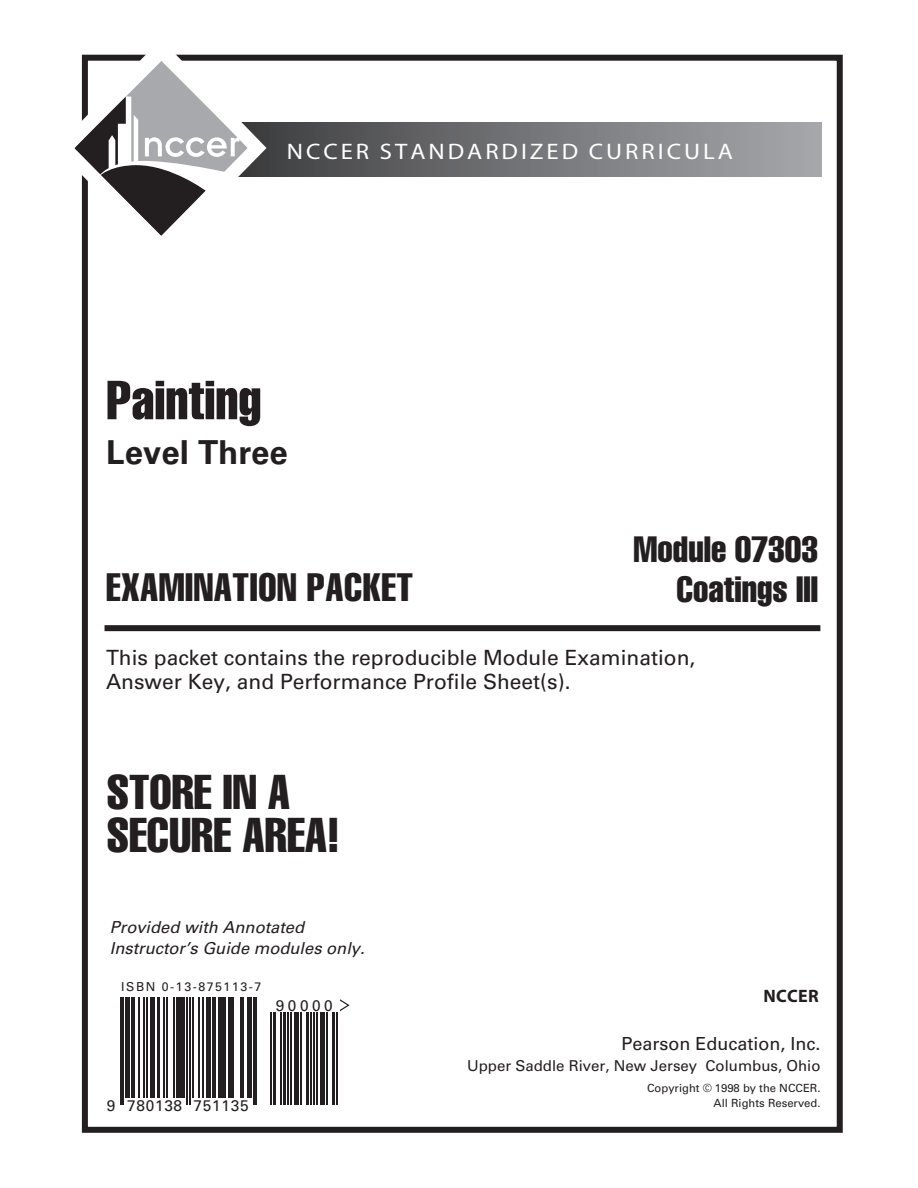
<style>
.page{position:relative;width:918px;height:1188px;background:#fff}
.page>*{position:absolute;margin:0;border:0;box-sizing:border-box;transform-origin:0 0}
.t1{font:54px "Helvetica LT Std Comp";color:#231f20}
.t2{font:48px/43.5px "Helvetica LT Std Comp";color:#231f20}
.t3{font:39px "Helvetica LT Std Comp";letter-spacing:.015em;color:#231f20}
.t4{font:36px/40.5px "Helvetica LT Std Comp";color:#231f20;text-align:right}
.t5{font:700 33px "Univers LT Std";color:#231f20}
.t6{font:22.5px "Myriad Pro";letter-spacing:.12em;color:#fff;scale:1.1 1}
.t7{font:21px/24px "Univers LT Std";color:#231f20}
.t8{font:18px "Univers LT Std";color:#231f20}
.t9{font:700 18px "Myriad Pro";letter-spacing:.02em;color:#231f20}
.t10{font:italic 16.5px/21px "Univers LT Std";color:#231f20}
.t11{font:15.45px "Univers LT Std";letter-spacing:.045em;color:#231f20}
.t12{font:15px "Univers LT Std";color:#231f20}
.t13{font:12.3px "Univers LT Std";letter-spacing:.125em;color:#231f20}
.t14{font:11.25px/15px "Univers LT Std";color:#231f20;text-align:right}
</style>
<div class="page">
<div style="left:82px;top:55px;width:761px;height:1078px;border:6px solid #231f20"></div>
<div style="left:105px;top:625px;width:715px;height:6px;background:#231f20"></div>
<svg style="left:260px;top:123px;width:562px;height:54px;background:#757678"></svg>
<svg style="left:74px;top:56px;width:180px;height:185px"></svg>
<div style="left:58px;top:42px;width:206px;height:211px;border:14px solid #fff;border-radius:50%"></div>
<svg style="left:340px;top:999px;width:10px;height:12px"></svg>
<hr style="left:120px;top:998px;width:1px;height:107px;background:#231f20">
<hr style="left:123px;top:998px;width:1px;height:107px;background:#231f20">
<hr style="left:126px;top:998px;width:4px;height:100px;background:#231f20">
<hr style="left:131px;top:998px;width:3px;height:100px;background:#231f20">
<hr style="left:139px;top:998px;width:1px;height:100px;background:#231f20">
<hr style="left:143px;top:998px;width:1px;height:100px;background:#231f20">
<hr style="left:146px;top:998px;width:1px;height:100px;background:#231f20">
<div style="left:150px;top:998px;width:5px;height:100px;background:#231f20"></div>
<hr style="left:158px;top:998px;width:2px;height:100px;background:#231f20">
<hr style="left:163px;top:998px;width:2px;height:100px;background:#231f20">
<hr style="left:166px;top:998px;width:2px;height:100px;background:#231f20">
<hr style="left:173px;top:998px;width:2px;height:100px;background:#231f20">
<hr style="left:176px;top:998px;width:3px;height:100px;background:#231f20">
<div style="left:180px;top:998px;width:5px;height:100px;background:#231f20"></div>
<hr style="left:186px;top:998px;width:2px;height:107px;background:#231f20">
<hr style="left:189px;top:998px;width:2px;height:107px;background:#231f20">
<hr style="left:192px;top:998px;width:1px;height:100px;background:#231f20">
<hr style="left:198px;top:998px;width:1px;height:100px;background:#231f20">
<hr style="left:202px;top:998px;width:2px;height:100px;background:#231f20">
<hr style="left:207px;top:998px;width:4px;height:100px;background:#231f20">
<hr style="left:212px;top:998px;width:3px;height:100px;background:#231f20">
<hr style="left:218px;top:998px;width:3px;height:100px;background:#231f20">
<hr style="left:222px;top:998px;width:3px;height:100px;background:#231f20">
<hr style="left:228px;top:998px;width:3px;height:100px;background:#231f20">
<hr style="left:233px;top:998px;width:1px;height:100px;background:#231f20">
<hr style="left:240px;top:998px;width:1px;height:100px;background:#231f20">
<hr style="left:243px;top:998px;width:1px;height:100px;background:#231f20">
<hr style="left:247px;top:998px;width:4px;height:100px;background:#231f20">
<hr style="left:253px;top:998px;width:1px;height:107px;background:#231f20">
<hr style="left:256px;top:998px;width:1px;height:107px;background:#231f20">
<hr style="left:270px;top:1013px;width:2px;height:92px;background:#231f20">
<hr style="left:273px;top:1013px;width:3px;height:92px;background:#231f20">
<hr style="left:280px;top:1013px;width:2px;height:92px;background:#231f20">
<hr style="left:283px;top:1013px;width:3px;height:92px;background:#231f20">
<hr style="left:287px;top:1013px;width:2px;height:92px;background:#231f20">
<hr style="left:290px;top:1013px;width:2px;height:92px;background:#231f20">
<hr style="left:295px;top:1013px;width:4px;height:92px;background:#231f20">
<hr style="left:300px;top:1013px;width:2px;height:92px;background:#231f20">
<hr style="left:306px;top:1013px;width:3px;height:92px;background:#231f20">
<hr style="left:311px;top:1013px;width:1px;height:92px;background:#231f20">
<hr style="left:313px;top:1013px;width:2px;height:92px;background:#231f20">
<hr style="left:316px;top:1013px;width:2px;height:92px;background:#231f20">
<hr style="left:321px;top:1013px;width:4px;height:92px;background:#231f20">
<hr style="left:327px;top:1013px;width:1px;height:92px;background:#231f20">
<hr style="left:332px;top:1013px;width:3px;height:92px;background:#231f20">
<hr style="left:337px;top:1013px;width:1px;height:92px;background:#231f20">
<p class="t6" style="left:287px;top:138px;width:407px">NCCER STANDARDIZED CURRICULA</p>
<h1 class="t1" style="left:106px;top:366px;width:157px">Painting</h1>
<h3 class="t5" style="left:106px;top:433px;width:183px">Level Three</h3>
<h3 class="t3" style="left:106px;top:562px;width:308px">EXAMINATION PACKET</h3>
<h3 class="t4" style="left:634px;top:528px;width:186px">Module 07303<br>Coatings III</h3>
<p class="t7" style="left:106px;top:646px;width:591px">This packet contains the reproducible Module Examination,<br>Answer Key, and Performance Profile Sheet(s).</p>
<h2 class="t2" style="left:107px;top:769px;width:234px">STORE IN A<br>SECURE AREA!</h2>
<p class="t10" style="left:110px;top:917px;width:256px">Provided with Annotated<br>Instructor’s Guide modules only.</p>
<p class="t13" style="left:121px;top:980px;width:142px">ISBN 0-13-875113-7</p>
<p class="t11" style="left:276px;top:997px;width:58px">90000</p>
<p class="t11" style="left:107px;top:1097px;width:143px">9 780138 751135</p>
<p class="t9" style="left:763px;top:984px;width:57px">NCCER</p>
<p class="t8" style="left:622px;top:1033px;width:201px">Pearson Education, Inc.</p>
<p class="t12" style="left:467px;top:1056px;width:355px">Upper Saddle River, New Jersey Columbus, Ohio</p>
<p class="t14" style="left:647px;top:1080px;width:175px">Copyright © 1998 by the NCCER.<br>All Rights Reserved.</p>
</div>
